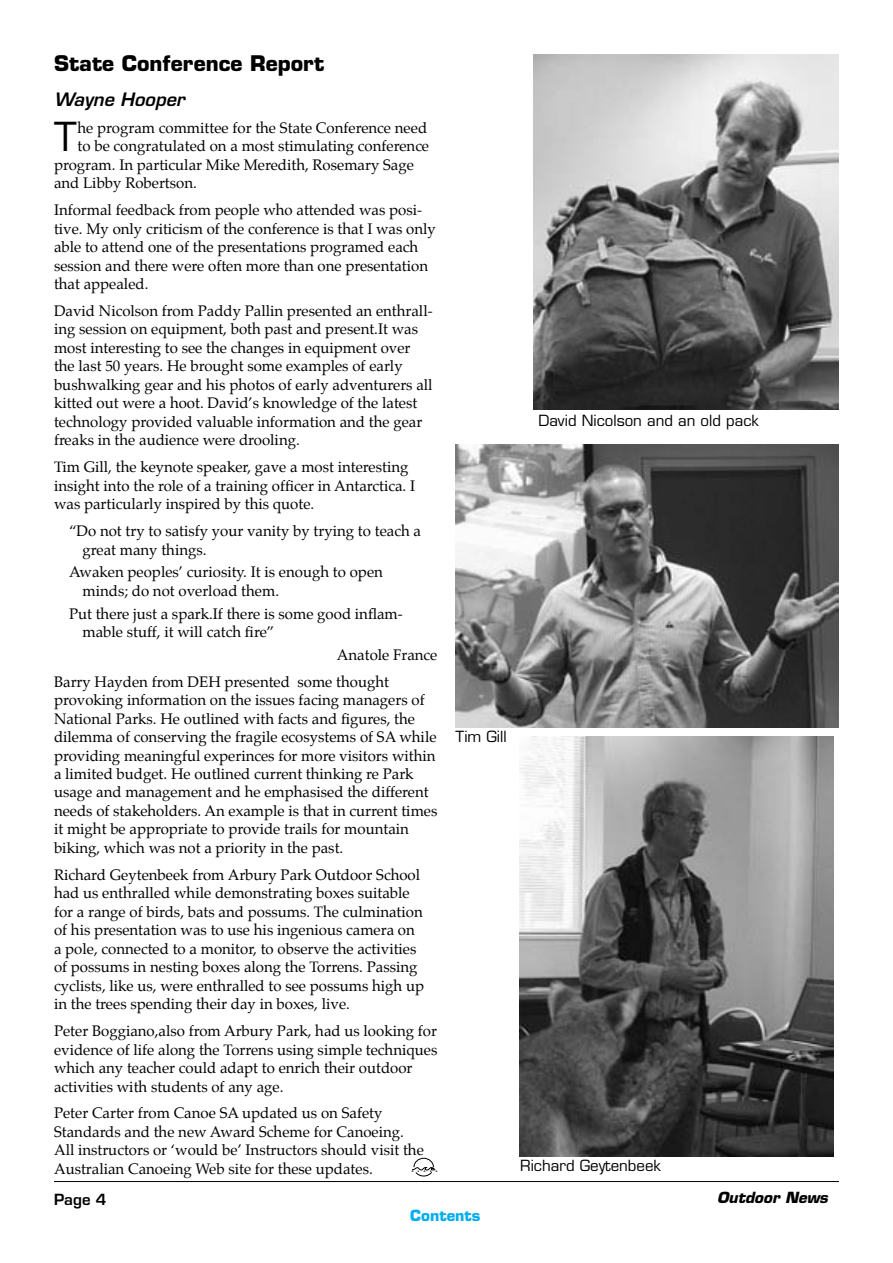
<style>
.page{position:relative;width:893px;height:1263px;background:#fff}
.page>*{position:absolute;margin:0;border:0;box-sizing:border-box;transform-origin:0 0}
.t1{font:39px "Eurostile";color:#000}
.t2{font:700 21px "Eurostile";color:#000}
.t3{font:italic 600 18px "Eurostile";color:#000}
.t4{font:15px/18.5px "Palatino";color:#000}
.t5{font:15px "Eurostile";color:#000}
.t6{font:italic 700 15px "Eurostile";color:#000}
.t7{font:700 15px "Eurostile";color:#00aeef}
.t8{font:600 15px "Eurostile";color:#000}
.t9{font:700 2.1px "Eurostile";color:#000}
</style>
<div class="page">
<hr style="left:54px;top:1181px;width:785px;height:1px;background:#000">
<svg style="left:412px;top:1158px;width:24px;height:18px"></svg>
<img style="left:455px;top:445px;width:384px;height:283px">
<img style="left:534px;top:54px;width:305px;height:356px">
<img style="left:520px;top:737px;width:313px;height:420px">
<h2 class="t2" style="left:54px;top:50px;width:272px">State Conference Report</h2>
<p class="t3" style="left:54px;top:88px;width:132px">Wayne Hooper</p>
<h1 class="t1" style="left:54px;top:113px;width:24px">T</h1>
<p class="t4" style="left:78px;top:118px;width:351px">he program committee for the State Conference need</p>
<p class="t4" style="left:78px;top:137px;width:353px">to be congratulated on a most stimulating conference</p>
<p class="t4" style="left:54px;top:155px;width:361px">program. In particular Mike Meredith, Rosemary Sage</p>
<p class="t4" style="left:54px;top:174px;width:144px">and Libby Robertson.</p>
<p class="t4" style="left:54px;top:201px;width:383px">Informal feedback from people who attended was posi&shy;tive. My only criticism of the conference is that I was only able to attend one of the presentations programed each session and there were often more than one presentation that appealed.</p>
<p class="t4" style="left:54px;top:302px;width:380px">David Nicolson from Paddy Pallin presented an enthrall&shy;ing session on equipment, both past and present.It was most interesting to see the changes in equipment over the last 50 years. He brought some examples of early bushwalking gear and his photos of early adventurers all kitted out were a hoot. David’s knowledge of the latest technology provided valuable information and the gear freaks in the audience were drooling.</p>
<p class="t4" style="left:54px;top:458px;width:363px">Tim Gill, the keynote speaker, gave a most interesting insight into the role of a training officer in Antarctica. I was particularly inspired by this quote.</p>
<p class="t4" style="left:83px;top:522px;width:340px;text-indent:-14px">“Do not try to satisfy your vanity by trying to teach a great many things.</p>
<p class="t4" style="left:83px;top:563px;width:302px;text-indent:-14px">Awaken peoples’ curiosity. It is enough to open minds; do not overload them.</p>
<p class="t4" style="left:83px;top:604px;width:322px;text-indent:-14px">Put there just a spark.If there is some good inflam&shy;mable stuff, it will catch fire”</p>
<p class="t4" style="left:54px;top:641px;width:385px;line-height:27px;text-indent:283px">Anatole France<br>Barry Hayden from DEH presented some thought</p>
<p class="t4" style="left:54px;top:691px;width:385px">provoking information on the issues facing managers of National Parks. He outlined with facts and figures, the dilemma of conserving the fragile ecosystems of SA while providing meaningful experinces for more visitors within a limited budget. He outlined current thinking re Park usage and management and he emphasised the different needs of stakeholders. An example is that in current times it might be appropriate to provide trails for mountain biking, which was not a priority in the past.</p>
<p class="t4" style="left:54px;top:865px;width:372px">Richard Geytenbeek from Arbury Park Outdoor School had us enthralled while demonstrating boxes suitable for a range of birds, bats and possums. The culmination of his presentation was to use his ingenious camera on a pole, connected to a monitor, to observe the activities of possums in nesting boxes along the Torrens. Passing cyclists, like us, were enthralled to see possums high up in the trees spending their day in boxes, live.</p>
<p class="t4" style="left:54px;top:1022px;width:385px">Peter Boggiano,also from Arbury Park, had us looking for evidence of life along the Torrens using simple techniques which any teacher could adapt to enrich their outdoor activities with students of any age.</p>
<p class="t4" style="left:54px;top:1104px;width:371px">Peter Carter from Canoe SA updated us on Safety Standards and the new Award Scheme for Canoeing.<br>All instructors or ‘would be’ Instructors should visit the Australian Canoeing Web site for these updates.</p>
<p class="t9" style="left:412px;top:1170px;width:3px">O</p>
<p class="t9" style="left:418px;top:1170px;width:3px">E</p>
<p class="t9" style="left:424px;top:1170px;width:3px">A</p>
<p class="t9" style="left:430px;top:1170px;width:3px">S</p>
<p class="t9" style="left:436px;top:1170px;width:3px">A</p>
<p class="t5" style="left:538px;top:412px;width:222px">David Nicolson and an old pack</p>
<p class="t5" style="left:455px;top:728px;width:53px">Tim Gill</p>
<p class="t5" style="left:520px;top:1156px;width:142px">Richard Geytenbeek</p>
<p class="t8" style="left:54px;top:1190px;width:54px">Page 4</p>
<p class="t6" style="left:717px;top:1188px;width:112px">Outdoor News</p>
<p class="t7" style="left:410px;top:1206px;width:72px">Contents</p>
</div>
